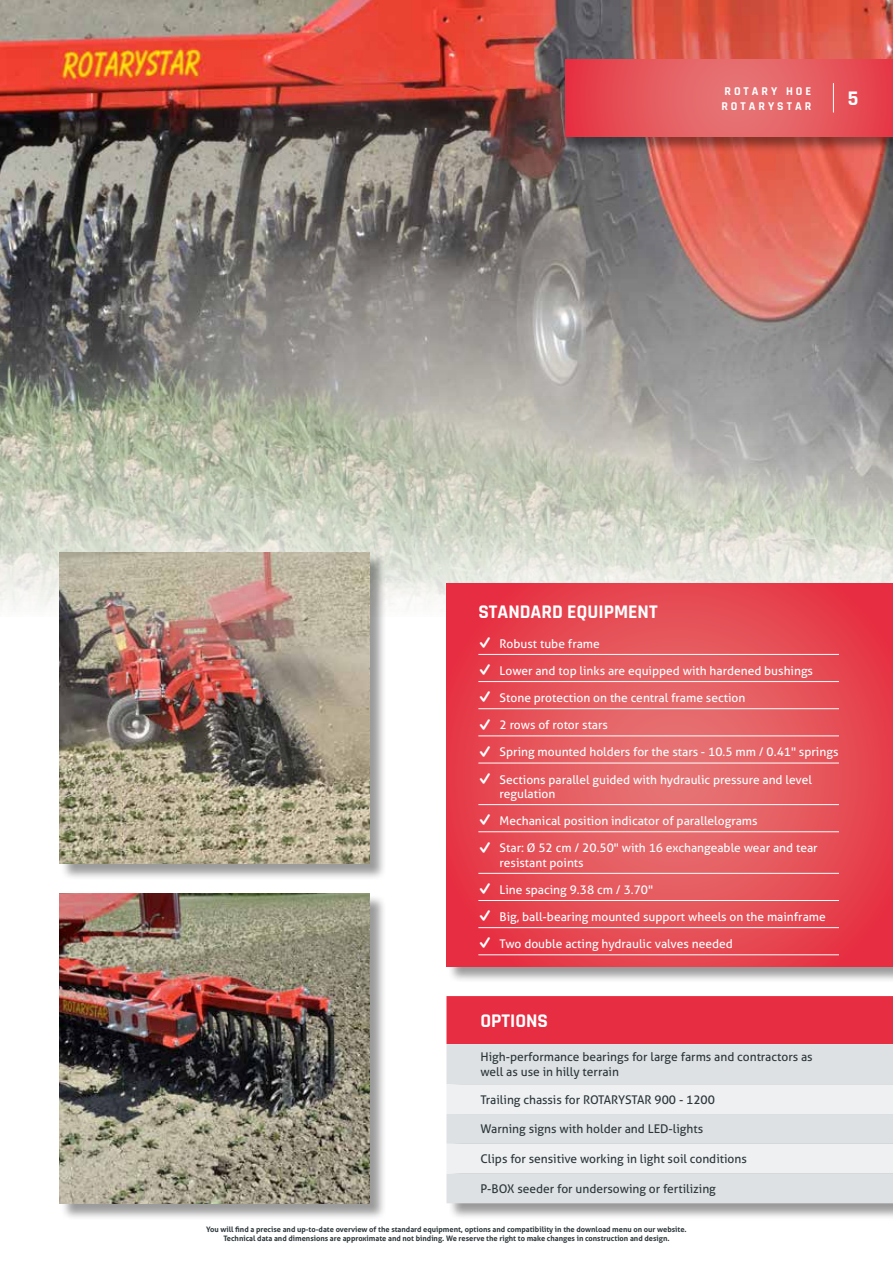
<style>
.page{position:relative;width:893px;height:1263px;background:#fff}
.page>*{position:absolute;margin:0;border:0;box-sizing:border-box;transform-origin:0 0}
.t1{font:30px "Entypo";color:#fff}
.t2{font:700 21px "Rajdhani";color:#fff}
.t3{font:700 19.5px "Rajdhani";color:#fff}
.t4{font:12px/14.4px "Aller";color:#fff}
.t5{font:12px/14.4px "Aller";color:#2d373b}
.t6{font:700 12px/14.4px "Rajdhani";letter-spacing:.25em;color:#fff}
.t7{font:700 7.5px/9px "Aller";color:#2d373b;text-align:center}
</style>
<div class="page">
<img style="left:0;top:0;width:893px;height:617px">
<div style="left:566px;top:60px;width:327px;height:93px;background:#000;opacity:.4"></div>
<svg style="left:566px;top:60px;width:327px;height:76px"></svg>
<div style="left:60px;top:554px;width:327px;height:326px;background:#000;opacity:.4"></div>
<img style="left:60px;top:553px;width:310px;height:310px">
<div style="left:60px;top:894px;width:327px;height:326px;background:#000;opacity:.4"></div>
<img style="left:60px;top:893px;width:310px;height:310px">
<svg style="left:833px;top:83px;width:1px;height:29px"></svg>
<div style="left:447px;top:997px;width:446px;height:223px;background:#000;opacity:.4"></div>
<div style="left:446px;top:996px;width:447px;height:48px;background:#e72d41"></div>
<div style="left:446px;top:1044px;width:447px;height:159px;background:#dde1e4"></div>
<svg style="left:446px;top:1084px;width:447px;height:89px"></svg>
<div style="left:447px;top:584px;width:446px;height:399px;background:#000;opacity:.4"></div>
<svg style="left:446px;top:584px;width:447px;height:382px"></svg>
<hr style="left:478px;top:654px;width:361px;height:1px;background:#fff">
<hr style="left:478px;top:681px;width:361px;height:1px;background:#fff">
<hr style="left:478px;top:708px;width:361px;height:1px;background:#fff">
<hr style="left:478px;top:736px;width:361px;height:1px;background:#fff">
<hr style="left:478px;top:763px;width:361px;height:1px;background:#fff">
<hr style="left:478px;top:804px;width:361px;height:1px;background:#fff">
<hr style="left:478px;top:831px;width:361px;height:1px;background:#fff">
<hr style="left:478px;top:873px;width:361px;height:1px;background:#fff">
<hr style="left:478px;top:900px;width:361px;height:1px;background:#fff">
<hr style="left:478px;top:927px;width:361px;height:1px;background:#fff">
<hr style="left:478px;top:954px;width:361px;height:1px;background:#fff">
<p class="t6" style="left:721px;top:85px;width:91px">ROTARY HOE<br>ROTARYSTAR</p>
<h2 class="t2" style="left:848px;top:86px;width:12px">5</h2>
<h3 class="t3" style="left:478px;top:600px;width:181px">STANDARD EQUIPMENT</h3>
<h1 class="t1" style="left:478px;top:622px;width:15px">W</h1>
<p class="t4" style="left:500px;top:636px;width:102px">Robust tube frame</p>
<h1 class="t1" style="left:478px;top:649px;width:15px">W</h1>
<p class="t4" style="left:500px;top:663px;width:315px">Lower and top links are equipped with hardened bushings</p>
<h1 class="t1" style="left:478px;top:676px;width:15px">W</h1>
<p class="t4" style="left:500px;top:691px;width:247px">Stone protection on the central frame section</p>
<h1 class="t1" style="left:478px;top:704px;width:15px">W</h1>
<p class="t4" style="left:500px;top:718px;width:110px">2 rows of rotor stars</p>
<h1 class="t1" style="left:478px;top:731px;width:15px">W</h1>
<p class="t4" style="left:500px;top:745px;width:340px">Spring mounted holders for the stars - 10.5 mm / 0.41" springs</p>
<h1 class="t1" style="left:478px;top:758px;width:15px">W</h1>
<p class="t4" style="left:500px;top:772px;width:314px">Sections parallel guided with hydraulic pressure and level regulation</p>
<h1 class="t1" style="left:478px;top:799px;width:15px">W</h1>
<p class="t4" style="left:500px;top:814px;width:259px">Mechanical position indicator of parallelograms</p>
<h1 class="t1" style="left:478px;top:827px;width:15px">W</h1>
<p class="t4" style="left:500px;top:841px;width:320px">Star: Ø 52 cm / 20.50" with 16 exchangeable wear and tear resistant points</p>
<h1 class="t1" style="left:478px;top:868px;width:15px">W</h1>
<p class="t4" style="left:500px;top:882px;width:155px">Line spacing 9.38 cm / 3.70"</p>
<h1 class="t1" style="left:478px;top:895px;width:15px">W</h1>
<p class="t4" style="left:500px;top:909px;width:328px">Big, ball-bearing mounted support wheels on the mainframe</p>
<h1 class="t1" style="left:478px;top:922px;width:15px">W</h1>
<p class="t4" style="left:500px;top:937px;width:235px">Two double acting hydraulic valves needed</p>
<h3 class="t3" style="left:480px;top:1009px;width:69px">OPTIONS</h3>
<p class="t5" style="left:480px;top:1050px;width:334px">High-performance bearings for large farms and contractors as well as use in hilly terrain</p>
<p class="t5" style="left:480px;top:1092px;width:236px">Trailing chassis for ROTARYSTAR 900 - 1200</p>
<p class="t5" style="left:480px;top:1122px;width:224px">Warning signs with holder and LED-lights</p>
<p class="t5" style="left:480px;top:1151px;width:268px">Clips for sensitive working in light soil conditions</p>
<p class="t5" style="left:480px;top:1181px;width:237px">P-BOX seeder for undersowing or fertilizing</p>
<p class="t7" style="left:206px;top:1224px;width:482px">You will find a precise and up-to-date overview of the standard equipment, options and compatibility in the download menu on our website.<br>Technical data and dimensions are approximate and not binding. We reserve the right to make changes in construction and design.</p>
</div>
